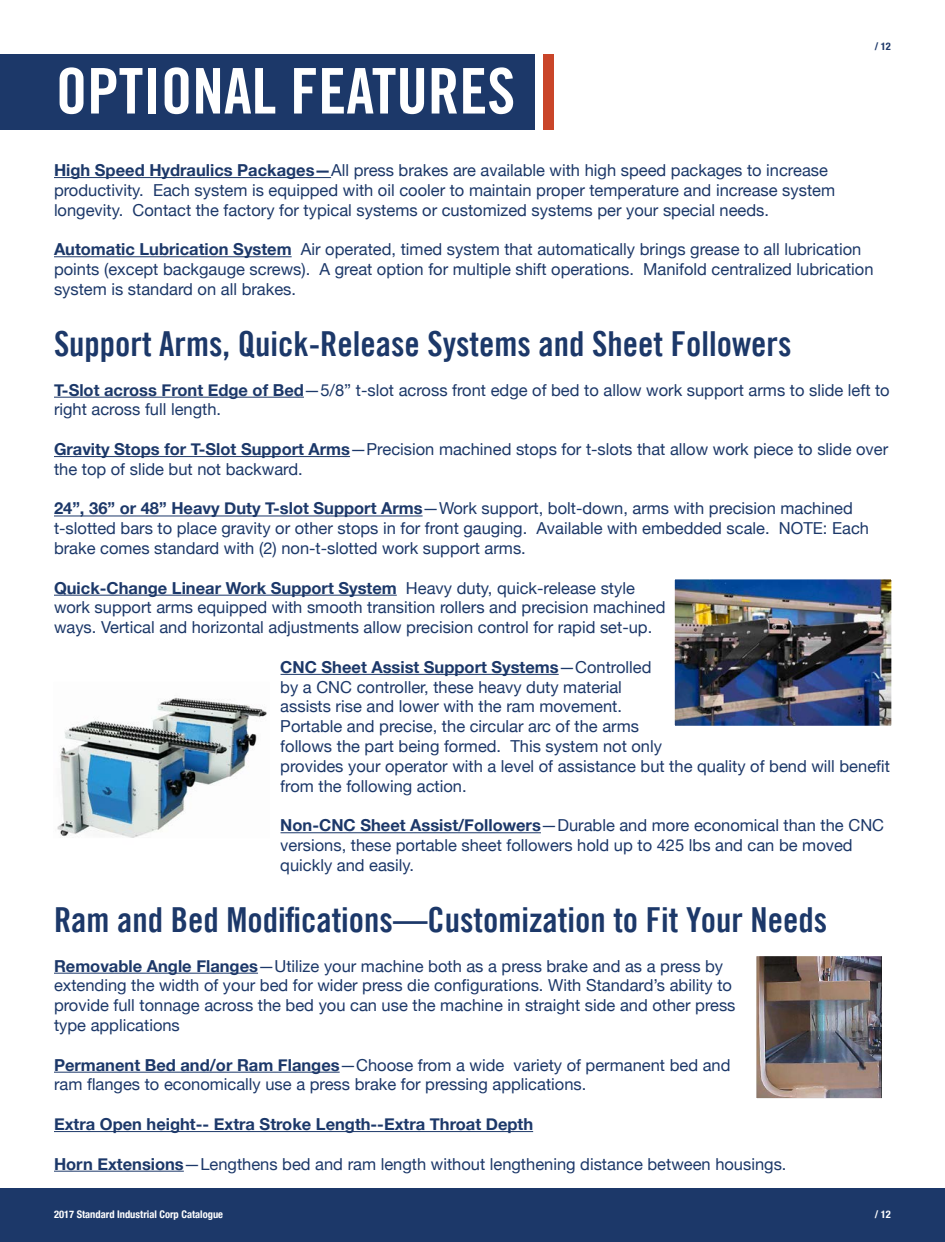
<style>
.page{position:relative;width:945px;height:1242px;background:#fff}
.page>*{position:absolute;margin:0;border:0;box-sizing:border-box;transform-origin:0 0}
.t1{font:63px "Trade Gothic LT Bold Cond Twenty";color:#fff}
.t2{font:34.5px "Trade Gothic LT Bold Cond Twenty";color:#1c3869}
.t3{font:16.5px/19.8px "Helvetica Neue";color:#1c3869}
.t4{font:700 16.5px "Helvetica Neue";color:#1c3869}
.t5{font:700 condensed 10.5px "Helvetica Neue";color:#fff}
.t6{font:700 condensed 10.5px "Helvetica Neue";color:#1c3869}
.s1{font-weight:700}
</style>
<div class="page">
<hr style="left:54px;top:177px;width:277px;height:1px;background:#1c3869">
<hr style="left:54px;top:256px;width:238px;height:1px;background:#1c3869">
<hr style="left:54px;top:397px;width:250px;height:1px;background:#1c3869">
<hr style="left:54px;top:456px;width:296px;height:1px;background:#1c3869">
<hr style="left:54px;top:516px;width:369px;height:1px;background:#1c3869">
<hr style="left:54px;top:595px;width:343px;height:1px;background:#1c3869">
<hr style="left:280px;top:674px;width:279px;height:1px;background:#1c3869">
<hr style="left:280px;top:832px;width:261px;height:1px;background:#1c3869">
<hr style="left:54px;top:973px;width:204px;height:1px;background:#1c3869">
<hr style="left:54px;top:1072px;width:286px;height:1px;background:#1c3869">
<hr style="left:54px;top:1131px;width:479px;height:1px;background:#1c3869">
<hr style="left:54px;top:1171px;width:130px;height:1px;background:#1c3869">
<div style="left:0;top:1188px;width:945px;height:54px;background:#1c3869"></div>
<img style="left:756px;top:956px;width:126px;height:143px">
<svg style="left:57px;top:673px;width:229px;height:165px"></svg>
<img style="left:674px;top:579px;width:218px;height:147px">
<div style="left:0;top:54px;width:534px;height:76px;background:#1c3869"></div>
<div style="left:543px;top:54px;width:11px;height:76px;background:#c94529"></div>
<p class="t1" style="left:56px;top:53px;width:461px">OPTIONAL FEATURES</p>
<p class="t6" style="left:875px;top:40px;width:18px">/ 12</p>
<p class="t3" style="left:54px;top:160px;width:783px"><span class="s1">High Speed Hydraulics Packages—</span>All press brakes are available with high speed packages to increase productivity. Each system is equipped with oil cooler to maintain proper temperature and increase system longevity. Contact the factory for typical systems or customized systems per your special needs.</p>
<p class="t3" style="left:54px;top:239px;width:821px"><span class="s1">Automatic Lubrication System</span> Air operated, timed system that automatically brings grease to all lubrication points (except backgauge screws). A great option for multiple shift operations. Manifold centralized lubrication system is standard on all brakes.</p>
<p class="t2" style="left:54px;top:323px;width:739px">Support Arms, Quick-Release Systems and Sheet Followers</p>
<p class="t3" style="left:54px;top:380px;width:837px"><span class="s1">T-Slot across Front Edge of Bed</span>—5/8” t-slot across front edge of bed to allow work support arms to slide left to right across full length.</p>
<p class="t3" style="left:54px;top:439px;width:836px"><span class="s1">Gravity Stops for T-Slot Support Arms</span>—Precision machined stops for t-slots that allow work piece to slide over the top of slide but not backward.</p>
<p class="t3" style="left:54px;top:498px;width:817px"><span class="s1">24”, 36” or 48” Heavy Duty T-slot Support Arms</span>—Work support, bolt-down, arms with precision machined t-slotted bars to place gravity or other stops in for front gauging. Available with embedded scale. NOTE: Each brake comes standard with (2) non-t-slotted work support arms.</p>
<p class="t3" style="left:54px;top:578px;width:613px"><span class="s1">Quick-Change Linear Work Support System</span> Heavy duty, quick-release style work support arms equipped with smooth transition rollers and precision machined ways. Vertical and horizontal adjustments allow precision control for rapid set-up.</p>
<p class="t3" style="left:280px;top:657px;width:611px"><span class="s1">CNC Sheet Assist Support Systems</span>—Controlled<br>by a CNC controller, these heavy duty material<br>assists rise and lower with the ram movement.<br>Portable and precise, the circular arc of the arms<br>follows the part being formed. This system not only<br>provides your operator with a level of assistance but the quality of bend will benefit from the following action.</p>
<p class="t3" style="left:280px;top:815px;width:605px"><span class="s1">Non-CNC Sheet Assist/Followers</span>—Durable and more economical than the CNC versions, these portable sheet followers hold up to 425 lbs and can be moved quickly and easily.</p>
<p class="t2" style="left:54px;top:899px;width:775px">Ram and Bed Modifications—Customization to Fit Your Needs</p>
<p class="t3" style="left:54px;top:956px;width:683px"><span class="s1">Removable Angle Flanges</span>—Utilize your machine both as a press brake and as a press by extending the width of your bed for wider press die configurations. With Standard’s ability to provide full tonnage across the bed you can use the machine in straight side and other press type applications</p>
<p class="t3" style="left:54px;top:1055px;width:678px"><span class="s1">Permanent Bed and/or Ram Flanges</span>—Choose from a wide variety of permanent bed and ram flanges to economically use a press brake for pressing applications.</p>
<p class="t4" style="left:54px;top:1114px;width:481px">Extra Open height-- Extra Stroke Length--Extra Throat Depth</p>
<p class="t3" style="left:54px;top:1154px;width:734px"><span class="s1">Horn Extensions</span>—Lengthens bed and ram length without lengthening distance between housings.</p>
<p class="t5" style="left:54px;top:1208px;width:171px">2017 Standard Industrial Corp Catalogue</p>
<p class="t5" style="left:875px;top:1208px;width:18px">/ 12</p>
</div>
